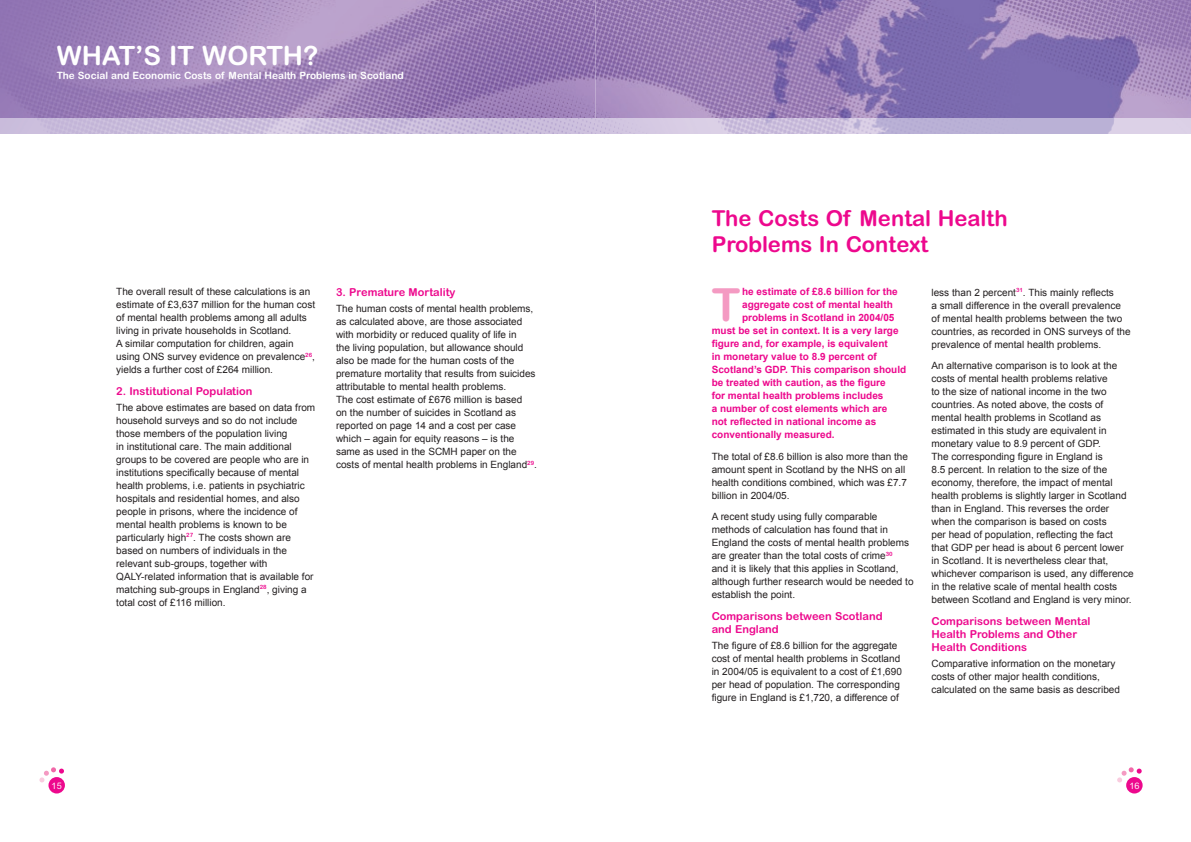
<style>
.page{position:relative;width:1191px;height:842px;background:#fff}
.page>*{position:absolute;margin:0;border:0;box-sizing:border-box;transform-origin:0 0}
.t1{font:700 45.7px "Arial Rounded MT";color:#f49ac2}
.t2{font:700 26.6px "Arial Rounded MT";color:#fff}
.t3{font:700 22px/26.4px "Arial Rounded MT";color:#ed088d}
.t4{font:700 11px/13.2px "Arial Rounded MT";color:#ed088d}
.t5{font:700 10.1px "Arial Rounded MT";color:#fff}
.t6{font:10px/13px "Arial";color:#231f20}
.t7{font:700 10px "Arial";color:#ed088d}
.t8{font:9px "Arial Rounded MT";color:#fff}
</style>
<div class="page">
<img style="left:0;top:0;width:1191px;height:118px">
<img style="left:0;top:118px;width:595px;height:15px">
<div style="left:48px;top:777px;width:17px;height:16px;background:#ed088d;border-radius:50%"></div>
<svg style="left:39px;top:767px;width:25px;height:15px"></svg>
<img style="left:595px;top:118px;width:596px;height:15px">
<div style="left:1126px;top:777px;width:16px;height:16px;background:#ed088d;border-radius:50%"></div>
<svg style="left:1117px;top:767px;width:24px;height:15px"></svg>
<h2 class="t2" style="left:57px;top:40px;width:263px">WHAT’S IT WORTH?</h2>
<p class="t5" style="left:57px;top:69px;width:348px">The Social and Economic Costs of Mental Health Problems in Scotland</p>
<p class="t6" style="left:116px;top:285px;width:200px">The overall result of these calculations is an estimate of £3,637 million for the human cost of mental health problems among all adults living in private households in Scotland.<br>A similar computation for children, again using ONS survey evidence on prevalence<sup>26</sup>, yields a further cost of £264 million.</p>
<p class="t4" style="left:116px;top:384px;width:138px">2. Institutional Population</p>
<p class="t6" style="left:116px;top:401px;width:200px">The above estimates are based on data from household surveys and so do not include those members of the population living<br>in institutional care. The main additional groups to be covered are people who are in institutions specifically because of mental health problems, i.e. patients in psychiatric hospitals and residential homes, and also people in prisons, where the incidence of mental health problems is known to be particularly high<sup>27</sup>. The costs shown are based on numbers of individuals in the relevant sub-groups, together with QALY-related information that is available for matching sub-groups in England<sup>28</sup>, giving a total cost of £116 million.</p>
<p class="t4" style="left:336px;top:286px;width:121px">3. Premature Mortality</p>
<p class="t6" style="left:336px;top:302px;width:202px">The human costs of mental health problems, as calculated above, are those associated with morbidity or reduced quality of life in<br>the living population, but allowance should also be made for the human costs of the premature mortality that results from suicides attributable to mental health problems.<br>The cost estimate of £676 million is based<br>on the number of suicides in Scotland as reported on page 14 and a cost per case which – again for equity reasons – is the same as used in the SCMH paper on the costs of mental health problems in England<sup>29</sup>.</p>
<p class="t8" style="left:52px;top:780px;width:12px">15</p>
<h3 class="t3" style="left:711px;top:204px;width:297px">The Costs Of Mental Health<br>Problems In Context</h3>
<h1 class="t1" style="left:711px;top:278px;width:30px">T</h1>
<p class="t7" style="left:742px;top:286px;width:157px">he estimate of £8.6 billion for the</p>
<p class="t7" style="left:742px;top:299px;width:152px">aggregate cost of mental health</p>
<p class="t7" style="left:742px;top:312px;width:154px">problems in Scotland in 2004/05</p>
<p class="t7" style="left:711px;top:325px;width:188px">must be set in context. It is a very large</p>
<p class="t7" style="left:711px;top:338px;width:178px">figure and, for example, is equivalent</p>
<p class="t7" style="left:711px;top:351px;width:167px">in monetary value to 8.9 percent of</p>
<p class="t7" style="left:711px;top:364px;width:196px">Scotland’s GDP. This comparison should</p>
<p class="t7" style="left:711px;top:377px;width:175px">be treated with caution, as the figure</p>
<p class="t7" style="left:711px;top:390px;width:173px">for mental health problems includes</p>
<p class="t7" style="left:711px;top:403px;width:177px">a number of cost elements which are</p>
<p class="t7" style="left:711px;top:416px;width:166px">not reflected in national income as</p>
<p class="t7" style="left:711px;top:429px;width:124px">conventionally measured.</p>
<p class="t6" style="left:711px;top:449px;width:198px">The total of £8.6 billion is also more than the amount spent in Scotland by the NHS on all health conditions combined, which was £7.7 billion in 2004/05.</p>
<p class="t6" style="left:711px;top:510px;width:203px">A recent study using fully comparable methods of calculation has found that in England the costs of mental health problems are greater than the total costs of crime<sup>30<br></sup>and it is likely that this applies in Scotland, although further research would be needed to establish the point.</p>
<p class="t4" style="left:711px;top:609px;width:172px">Comparisons between Scotland and England</p>
<p class="t6" style="left:711px;top:639px;width:192px">The figure of £8.6 billion for the aggregate cost of mental health problems in Scotland in 2004/05 is equivalent to a cost of £1,690 per head of population. The corresponding figure in England is £1,720, a difference of</p>
<p class="t6" style="left:931px;top:286px;width:200px">less than 2 percent<sup>31</sup>. This mainly reflects<br>a small difference in the overall prevalence of mental health problems between the two countries, as recorded in ONS surveys of the prevalence of mental health problems.</p>
<p class="t6" style="left:931px;top:359px;width:204px">An alternative comparison is to look at the costs of mental health problems relative<br>to the size of national income in the two countries. As noted above, the costs of mental health problems in Scotland as estimated in this study are equivalent in monetary value to 8.9 percent of GDP.<br>The corresponding figure in England is<br>8.5 percent. In relation to the size of the economy, therefore, the impact of mental health problems is slightly larger in Scotland than in England. This reverses the order when the comparison is based on costs<br>per head of population, reflecting the fact<br>that GDP per head is about 6 percent lower in Scotland. It is nevertheless clear that, whichever comparison is used, any difference in the relative scale of mental health costs between Scotland and England is very minor.</p>
<p class="t4" style="left:931px;top:614px;width:161px">Comparisons between Mental<br>Health Problems and Other<br>Health Conditions</p>
<p class="t6" style="left:931px;top:657px;width:190px">Comparative information on the monetary costs of other major health conditions, calculated on the same basis as described</p>
<p class="t8" style="left:1129px;top:780px;width:12px">16</p>
</div>
